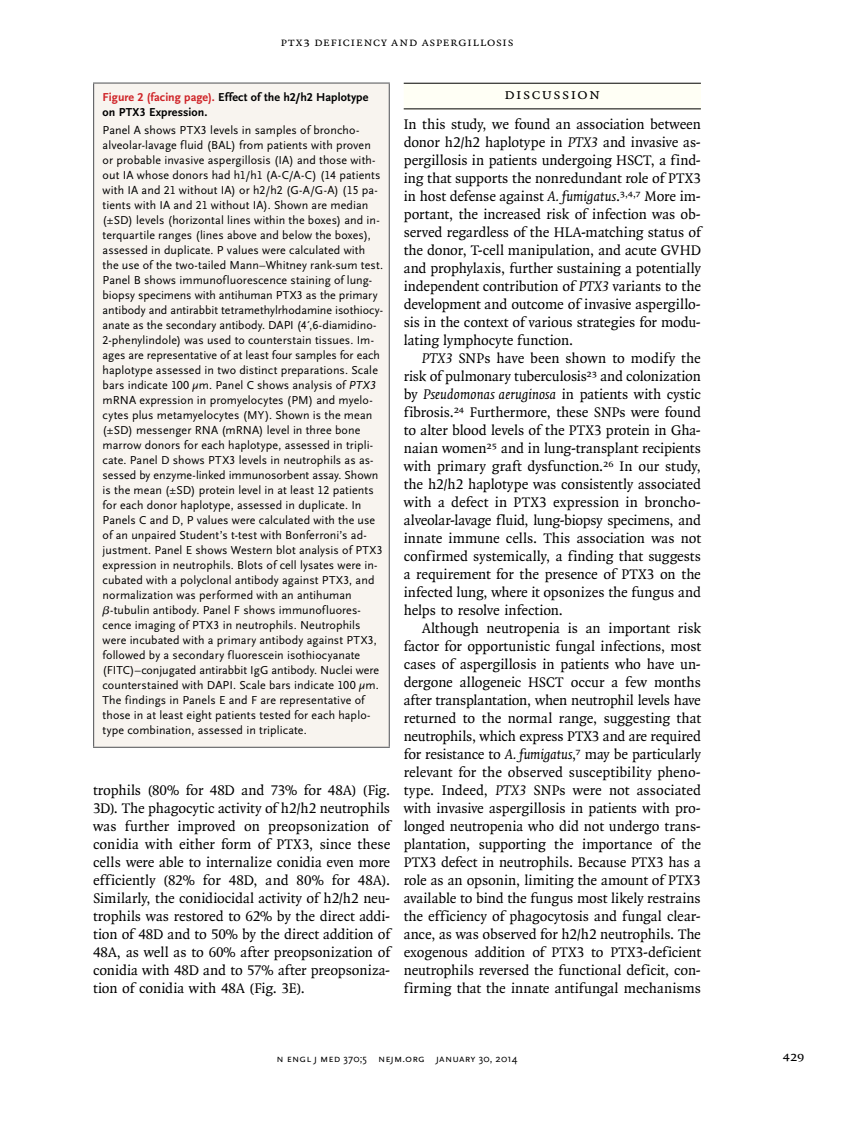
<style>
.page{position:relative;width:851px;height:1134px;background:#fff}
.page>*{position:absolute;margin:0;border:0;box-sizing:border-box;transform-origin:0 0}
.t1{font:15.75px "OTNEJM Quadraat Small Cap";letter-spacing:.075em;color:#000}
.t2{font:15px/18px "OTNEJM Quadraat";color:#000;text-align:justify}
.t3{font:14.25px "OTNEJM Quadraat Cap";color:#000}
.t4{font:12.75px "OTNEJM Quadraat Small Cap";letter-spacing:.045em;color:#000}
.t5{font:12px/15px "OTNEJM Scala Sans LF";letter-spacing:.005em;color:#000}
.t6{font:700 12px/15px "OTNEJM Scala Sans LF";letter-spacing:.005em;color:#000}
.t7{font:10.8px "OTNEJM Scala Sans LF Cap";letter-spacing:.01em;color:#000}
.s1{color:#cf2226}
.s2{font-style:italic}
.s3{font-family:"OTNEJM Scala Sans OSF"}
</style>
<div class="page">
<div style="left:404px;top:83px;width:296px;height:27px;background:#fffff5"></div>
<hr style="left:404px;top:83px;width:296px;height:1px;background:#000">
<hr style="left:404px;top:109px;width:296px;height:1px;background:#000">
<div style="left:94px;top:83px;width:295px;height:664px;background:#f8f4ef"></div>
<hr style="left:93px;top:82px;width:297px;height:2px;background:#606265">
<hr style="left:93px;top:84px;width:1px;height:663px;background:#606265">
<hr style="left:388px;top:84px;width:2px;height:663px;background:#606265">
<hr style="left:93px;top:747px;width:297px;height:1px;background:#606265">
<p class="t4" style="left:280px;top:35px;width:234px">PTX3 Deficiency and Aspergillosis</p>
<p class="t6" style="left:103px;top:90px;width:267px"><span class="s1">Figure 2 (facing page).</span> Effect of the h2/h2 Haplotype on PTX3 Expression.</p>
<p class="t5" style="left:103px;top:123px;width:282px">Panel A shows PTX3 levels in samples of broncho&shy;alveolar-lavage fluid (BAL) from patients with proven or probable invasive aspergillosis (IA) and those with&shy;out IA whose donors had h1/h1 (A-C/A-C) (14 patients with IA and 21 without IA) or h2/h2 (G-A/G-A) (15 pa&shy;tients with IA and 21 without IA). Shown are median (±SD) levels (horizontal lines within the boxes) and in&shy;terquartile ranges (lines above and below the boxes), assessed in duplicate. P values were calculated with the use of the two-tailed Mann–Whitney rank-sum test.<br>Panel B shows immunofluorescence staining of lung&shy;biopsy specimens with antihuman PTX3 as the primary antibody and antirabbit tetramethylrhodamine isothiocy&shy;anate as the secondary antibody. DAPI (4′,6-diamidino-2-phenylindole) was used to counterstain tissues. Im&shy;ages are representative of at least four samples for each haplotype assessed in two distinct preparations. Scale bars indicate 100 µm. Panel C shows analysis of <span class="s2">PTX3 </span>mRNA expression in promyelocytes (PM) and myelo&shy;cytes plus metamyelocytes (MY). Shown is the mean (±SD) messenger RNA (mRNA) level in three bone marrow donors for each haplotype, assessed in tripli&shy;cate. Panel D shows PTX3 levels in neutrophils as as&shy;sessed by enzyme-linked immunosorbent assay. Shown is the mean (±SD) protein level in at least 12 patients for each donor haplotype, assessed in duplicate. In Panels C and D, P values were calculated with the use of an unpaired Student’s t-test with Bonferroni’s ad&shy;justment. Panel E shows Western blot analysis of PTX3 expression in neutrophils. Blots of cell lysates were in&shy;cubated with a polyclonal antibody against PTX3, and normalization was performed with an antihuman β-tubulin antibody. Panel F shows immunofluores&shy;cence imaging of PTX3 in neutrophils. Neutrophils were incubated with a primary antibody against PTX3, followed by a secondary fluorescein isothiocyanate (FITC)–conjugated antirabbit IgG antibody. Nuclei were counterstained with DAPI. Scale bars indicate 100 µm.<br>The findings in Panels E and F are representative of those in at least eight patients tested for each haplo&shy;type combination, assessed in triplicate.</p>
<p class="t2" style="left:93px;top:781px;width:299px">trophils (80% for 48D and 73% for 48A) (Fig.<br>3D). The phagocytic activity of h2/h2 neutrophils was further improved on preopsonization of conidia with either form of PTX3, since these cells were able to internalize conidia even more efficiently (82% for 48D, and 80% for 48A).<br>Similarly, the conidiocidal activity of h2/h2 neu&shy;trophils was restored to 62% by the direct addi&shy;tion of 48D and to 50% by the direct addition of 48A, as well as to 60% after preopsonization of conidia with 48D and to 57% after preopsoniza&shy;tion of conidia with 48A (Fig. 3E).</p>
<p class="t1" style="left:504px;top:84px;width:98px">Discussion</p>
<p class="t2" style="left:403px;top:115px;width:299px">In this study, we found an association between donor h2/h2 haplotype in <span class="s2">PTX3</span> and invasive as&shy;pergillosis in patients undergoing HSCT, a find&shy;ing that supports the nonredundant role of PTX3 in host defense against <span class="s2">A. fumigatus</span>.<sup>3,4,7</sup> More im&shy;portant, the increased risk of infection was ob&shy;served regardless of the HLA-matching status of the donor, T-cell manipulation, and acute GVHD and prophylaxis, further sustaining a potentially independent contribution of <span class="s2">PTX3</span> variants to the development and outcome of invasive aspergillo&shy;sis in the context of various strategies for modu&shy;lating lymphocyte function.</p>
<p class="t2" style="left:403px;top:349px;width:299px;text-indent:18px"><span class="s2">PTX3</span> SNPs have been shown to modify the risk of pulmonary tuberculosis<sup>23</sup> and colonization by <span class="s2">Pseudomonas aeruginosa</span> in patients with cystic fibrosis.<sup>24</sup> Furthermore, these SNPs were found to alter blood levels of the PTX3 protein in Gha&shy;naian women<sup>25</sup> and in lung-transplant recipients with primary graft dysfunction.<sup>26</sup> In our study, the h2/h2 haplotype was consistently associated with a defect in PTX3 expression in broncho&shy;alveolar-lavage fluid, lung-biopsy specimens, and innate immune cells. This association was not confirmed systemically, a finding that suggests a requirement for the presence of PTX3 on the infected lung, where it opsonizes the fungus and helps to resolve infection.</p>
<p class="t2" style="left:403px;top:619px;width:299px;text-indent:18px">Although neutropenia is an important risk factor for opportunistic fungal infections, most cases of aspergillosis in patients who have un&shy;dergone allogeneic HSCT occur a few months after transplantation, when neutrophil levels have returned to the normal range, suggesting that neutrophils, which express PTX3 and are required for resistance to <span class="s2">A. fumigatus</span>,<sup>7</sup> may be particularly relevant for the observed susceptibility pheno&shy;type. Indeed, <span class="s2">PTX3</span> SNPs were not associated with invasive aspergillosis in patients with pro&shy;longed neutropenia who did not undergo trans&shy;plantation, supporting the importance of the PTX3 defect in neutrophils. Because PTX3 has a role as an opsonin, limiting the amount of PTX3 available to bind the fungus most likely restrains the efficiency of phagocytosis and fungal clear&shy;ance, as was observed for h2/h2 neutrophils. The exogenous addition of PTX3 to PTX3-deficient neutrophils reversed the functional deficit, con&shy;firming that the innate antifungal mechanisms</p>
<p class="t7" style="left:276px;top:1053px;width:242px">n engl j med <span class="s3">370;5</span> nejm.org january <span class="s3">30</span>, <span class="s3">2014</span></p>
<p class="t3" style="left:782px;top:1048px;width:23px">429</p>
</div>
